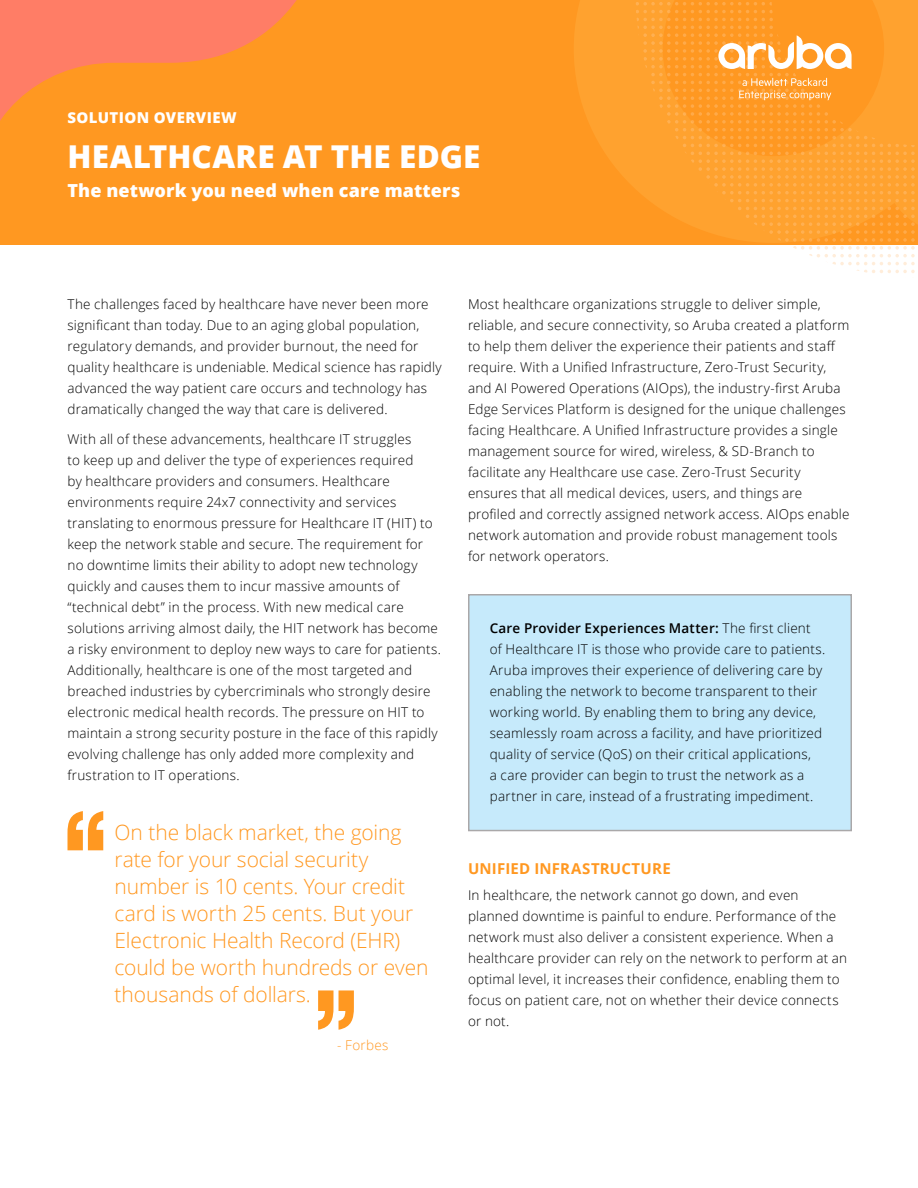
<style>
.page{position:relative;width:918px;height:1188px;background:#fff}
.page>*{position:absolute;margin:0;border:0;box-sizing:border-box;transform-origin:0 0}
.t1{font:800 31.5px "Open Sans";color:#fff}
.t2{font:300 21px/27px "Open Sans";letter-spacing:-.005em;color:#ff9821}
.t3{font:800 18px "Open Sans";letter-spacing:.005em;color:#fff}
.t4{font:700 15px "Open Sans";letter-spacing:.01em;color:#ff9821}
.t5{font:800 15px "Open Sans";letter-spacing:.025em;color:#fff}
.t6{font:300 13.5px/21px "Open Sans";letter-spacing:.015em;color:#000}
.t7{font:300 13.5px "Open Sans";letter-spacing:.02em;color:#ff9821}
.s1{font-weight:600}
</style>
<div class="page">
<div style="left:0;top:0;width:918px;height:244px;background:#ff9821"></div>
<svg style="left:574px;top:0;width:344px;height:224px;fill:#ffa22f"></svg>
<svg style="left:0;top:0;width:297px;height:121px"></svg>
<svg style="left:636px;top:2px;width:279px;height:271px"></svg>
<svg style="left:68px;top:811px;width:35px;height:39px"></svg>
<svg style="left:318px;top:990px;width:36px;height:40px"></svg>
<div style="left:469px;top:595px;width:382px;height:236px;background:#c6eafb"></div>
<div style="left:468px;top:594px;width:384px;height:237px;border:2px solid #aaa8a9"></div>
<p class="t5" style="left:67px;top:106px;width:171px">SOLUTION OVERVIEW</p>
<h1 class="t1" style="left:68px;top:132px;width:414px">HEALTHCARE AT THE EDGE</h1>
<h3 class="t3" style="left:68px;top:177px;width:394px">The network you need when care matters</h3>
<p class="t6" style="left:68px;top:293px;width:376px">The challenges faced by healthcare have never been more significant than today. Due to an aging global population, regulatory demands, and provider burnout, the need for quality healthcare is undeniable. Medical science has rapidly advanced the way patient care occurs and technology has dramatically changed the way that care is delivered.</p>
<p class="t6" style="left:68px;top:428px;width:375px">With all of these advancements, healthcare IT struggles<br>to keep up and deliver the type of experiences required<br>by healthcare providers and consumers. Healthcare environments require 24x7 connectivity and services translating to enormous pressure for Healthcare IT (HIT) to keep the network stable and secure. The requirement for no downtime limits their ability to adopt new technology quickly and causes them to incur massive amounts of “technical debt” in the process. With new medical care solutions arriving almost daily, the HIT network has become a risky environment to deploy new ways to care for patients.<br>Additionally, healthcare is one of the most targeted and breached industries by cybercriminals who strongly desire electronic medical health records. The pressure on HIT to maintain a strong security posture in the face of this rapidly evolving challenge has only added more complexity and frustration to IT operations.</p>
<h2 class="t2" style="left:115px;top:818px;width:315px">On the black market, the going rate for your social security number is 10 cents. Your credit card is worth 25 cents. But your<br>Electronic Health Record (EHR) could be worth hundreds or even thousands of dollars.</h2>
<p class="t7" style="left:337px;top:1036px;width:53px">- Forbes</p>
<p class="t6" style="left:468px;top:293px;width:383px">Most healthcare organizations struggle to deliver simple, reliable, and secure connectivity, so Aruba created a platform to help them deliver the experience their patients and staff require. With a Unified Infrastructure, Zero-Trust Security, and AI Powered Operations (AIOps), the industry-first Aruba Edge Services Platform is designed for the unique challenges facing Healthcare. A Unified Infrastructure provides a single management source for wired, wireless, &amp; SD-Branch to facilitate any Healthcare use case. Zero-Trust Security ensures that all medical devices, users, and things are profiled and correctly assigned network access. AIOps enable network automation and provide robust management tools for network operators.</p>
<p class="t6" style="left:490px;top:617px;width:337px"><span class="s1">Care Provider Experiences Matter:</span> The first client of Healthcare IT is those who provide care to patients.<br>Aruba improves their experience of delivering care by enabling the network to become transparent to their working world. By enabling them to bring any device, seamlessly roam across a facility, and have prioritized quality of service (QoS) on their critical applications,<br>a care provider can begin to trust the network as a partner in care, instead of a frustrating impediment.</p>
<p class="t4" style="left:468px;top:858px;width:204px">UNIFIED INFRASTRUCTURE</p>
<p class="t6" style="left:468px;top:884px;width:381px">In healthcare, the network cannot go down, and even planned downtime is painful to endure. Performance of the network must also deliver a consistent experience. When a healthcare provider can rely on the network to perform at an optimal level, it increases their confidence, enabling them to focus on patient care, not on whether their device connects or not.</p>
</div>
